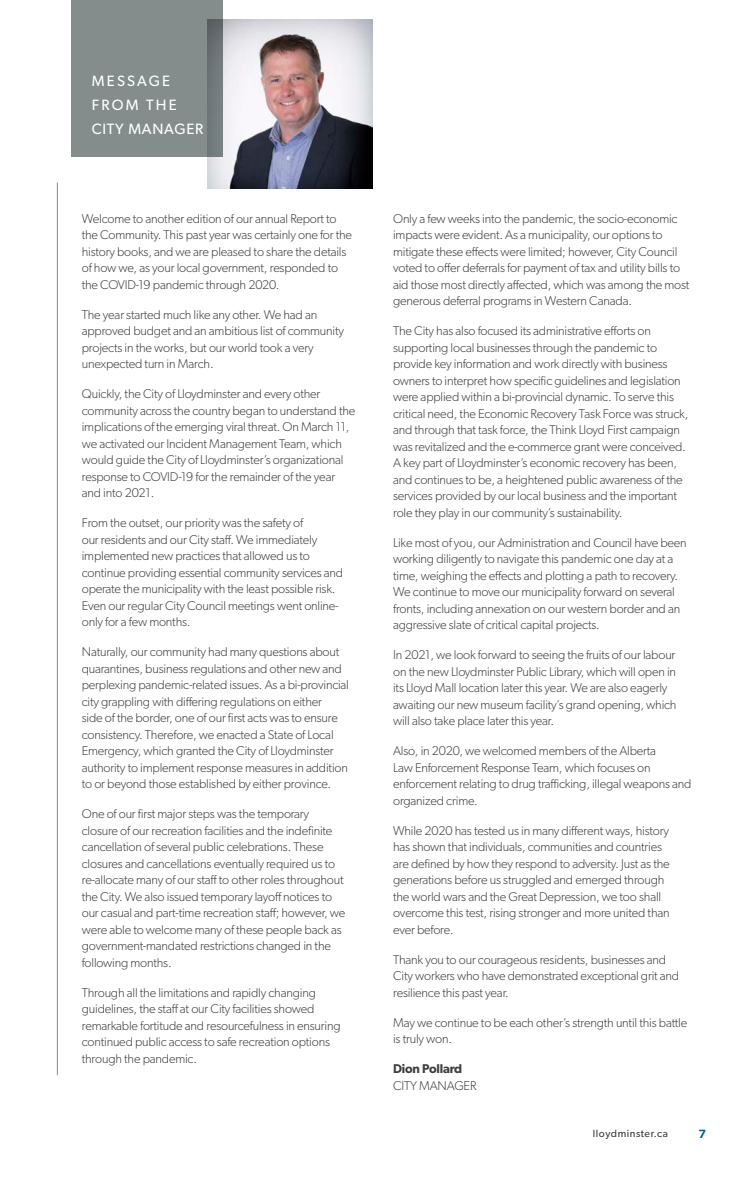
<style>
.page{position:relative;width:756px;height:1188px;background:#fff}
.page>*{position:absolute;margin:0;border:0;box-sizing:border-box;transform-origin:0 0}
.t1{font:15px/24px "Gibson";letter-spacing:.13em;color:#fff}
.t2{font:300 12.75px/16.5px "Gibson";letter-spacing:-.015em;color:#3e3e3f}
.t3{font:600 12.75px/16.5px "Gibson";letter-spacing:-.015em;color:#3e3e3f}
.t4{font:600 12px "Gibson";color:#015f9c}
.t5{font:10.5px "Gibson";letter-spacing:.05em;color:#3e3e3f}
.s1{font-weight:300}
</style>
<div class="page">
<div style="left:72px;top:0;width:151px;height:157px;background:#848c8c"></div>
<hr style="left:57px;top:183px;width:1px;height:892px;background:#848c8c">
<img style="left:207px;top:20px;width:166px;height:168px">
<p class="t1" style="left:92px;top:69px;width:113px">MESSAGE<br>FROM THE<br>CITY MANAGER</p>
<p class="t2" style="left:82px;top:210px;width:272px">Welcome to another edition of our annual Report to the Community. This past year was certainly one for the history books, and we are pleased to share the details of how we, as your local government, responded to the COVID-19 pandemic through 2020.</p>
<p class="t2" style="left:82px;top:306px;width:264px">The year started much like any other. We had an approved budget and an ambitious list of community projects in the works, but our world took a very unexpected turn in March.</p>
<p class="t2" style="left:82px;top:385px;width:275px">Quickly, the City of Lloydminster and every other community across the country began to understand the implications of the emerging viral threat. On March 11, we activated our Incident Management Team, which would guide the City of Lloydminster’s organizational response to COVID-19 for the remainder of the year and into 2021.</p>
<p class="t2" style="left:82px;top:514px;width:263px">From the outset, our priority was the safety of<br>our residents and our City staff. We immediately implemented new practices that allowed us to continue providing essential community services and operate the municipality with the least possible risk.<br>Even our regular City Council meetings went online&shy;only for a few months.</p>
<p class="t2" style="left:82px;top:643px;width:269px">Naturally, our community had many questions about quarantines, business regulations and other new and perplexing pandemic-related issues. As a bi-provincial city grappling with differing regulations on either<br>side of the border, one of our first acts was to ensure consistency. Therefore, we enacted a State of Local Emergency, which granted the City of Lloydminster authority to implement response measures in addition to or beyond those established by either province.</p>
<p class="t2" style="left:82px;top:805px;width:265px">One of our first major steps was the temporary closure of our recreation facilities and the indefinite cancellation of several public celebrations. These closures and cancellations eventually required us to re-allocate many of our staff to other roles throughout the City. We also issued temporary layoff notices to our casual and part-time recreation staff; however, we were able to welcome many of these people back as government-mandated restrictions changed in the following months.</p>
<p class="t2" style="left:82px;top:984px;width:260px">Through all the limitations and rapidly changing guidelines, the staff at our City facilities showed remarkable fortitude and resourcefulness in ensuring continued public access to safe recreation options through the pandemic.</p>
<p class="t2" style="left:393px;top:210px;width:298px">Only a few weeks into the pandemic, the socio-economic impacts were evident. As a municipality, our options to mitigate these effects were limited; however, City Council voted to offer deferrals for payment of tax and utility bills to aid those most directly affected, which was among the most generous deferral programs in Western Canada.</p>
<p class="t2" style="left:393px;top:322px;width:297px">The City has also focused its administrative efforts on supporting local businesses through the pandemic to provide key information and work directly with business owners to interpret how specific guidelines and legislation were applied within a bi-provincial dynamic. To serve this critical need, the Economic Recovery Task Force was struck, and through that task force, the Think Lloyd First campaign was revitalized and the e-commerce grant were conceived.<br>A key part of Lloydminster’s economic recovery has been, and continues to be, a heightened public awareness of the services provided by our local business and the important role they play in our community’s sustainability.</p>
<p class="t2" style="left:393px;top:534px;width:295px">Like most of you, our Administration and Council have been working diligently to navigate this pandemic one day at a time, weighing the effects and plotting a path to recovery.<br>We continue to move our municipality forward on several fronts, including annexation on our western border and an aggressive slate of critical capital projects.</p>
<p class="t2" style="left:393px;top:646px;width:285px">In 2021, we look forward to seeing the fruits of our labour on the new Lloydminster Public Library, which will open in its Lloyd Mall location later this year. We are also eagerly awaiting our new museum facility’s grand opening, which will also take place later this year.</p>
<p class="t2" style="left:393px;top:742px;width:300px">Also, in 2020, we welcomed members of the Alberta<br>Law Enforcement Response Team, which focuses on enforcement relating to drug trafficking, illegal weapons and organized crime.</p>
<p class="t2" style="left:393px;top:822px;width:278px">While 2020 has tested us in many different ways, history has shown that individuals, communities and countries are defined by how they respond to adversity. Just as the generations before us struggled and emerged through the world wars and the Great Depression, we too shall overcome this test, rising stronger and more united than ever before.</p>
<p class="t2" style="left:393px;top:951px;width:288px">Thank you to our courageous residents, businesses and<br>City workers who have demonstrated exceptional grit and resilience this past year.</p>
<p class="t2" style="left:393px;top:1014px;width:296px">May we continue to be each other’s strength until this battle is truly won.</p>
<p class="t3" style="left:393px;top:1060px;width:85px">Dion Pollard<br><span class="s1">CITY MANAGER</span></p>
<p class="t5" style="left:593px;top:1127px;width:77px">lloydminster.ca</p>
<p class="t4" style="left:698px;top:1127px;width:9px">7</p>
</div>
